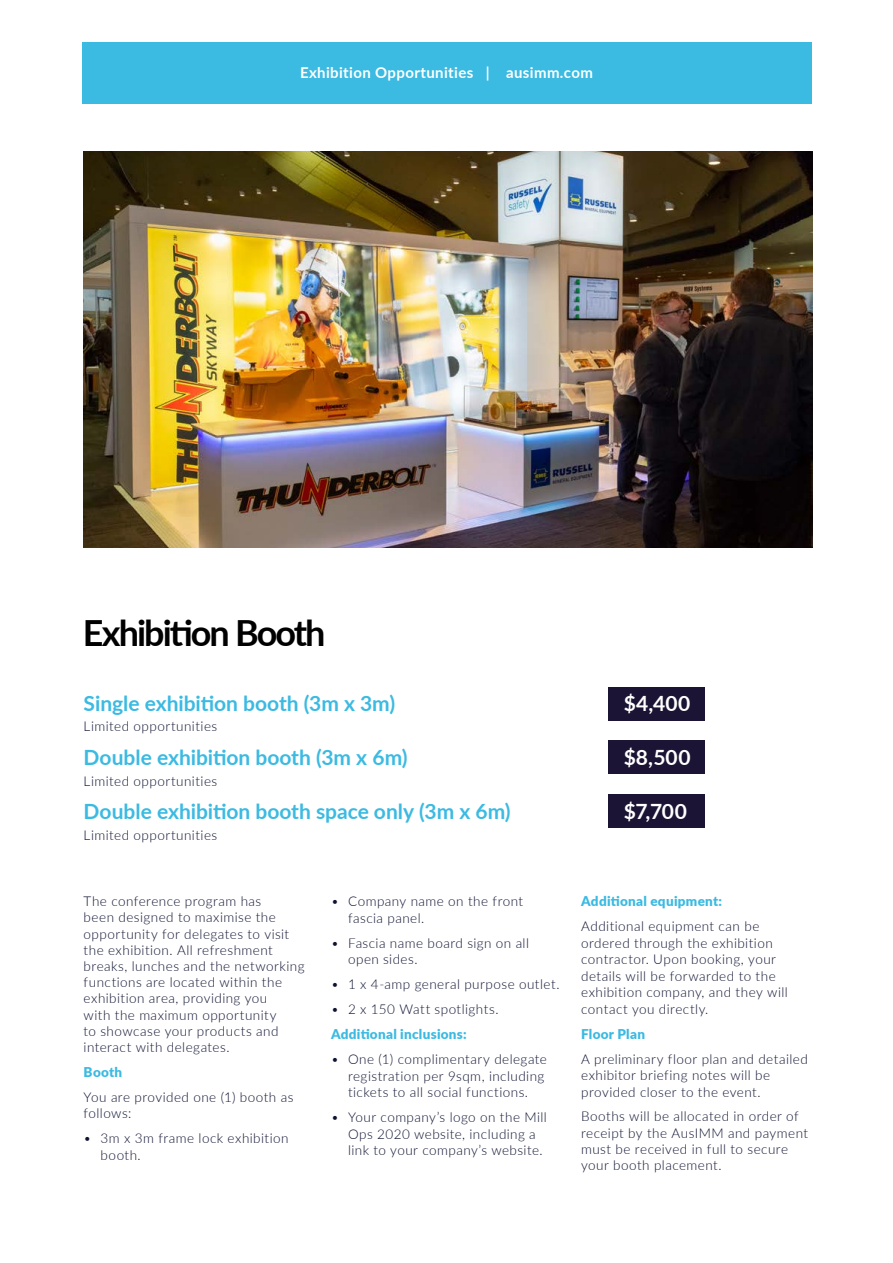
<style>
.page{position:relative;width:893px;height:1263px;background:#fff}
.page>*{position:absolute;margin:0;border:0;box-sizing:border-box;transform-origin:0 0}
.t1{font:700 36px "Lato";letter-spacing:-.055em;color:#000}
.t2{font:700 21px "Lato";color:#3bbae2}
.t3{font:700 21px "Lato";letter-spacing:.02em;color:#fff}
.t4{font:700 15px "Lato";letter-spacing:.025em;color:#fff}
.t5{font:300 13.5px/16.5px "Lato";letter-spacing:.035em;color:#0e1231}
.t6{font:900 13.5px "Lato";letter-spacing:.02em;color:#3bbae2}
</style>
<div class="page">
<div style="left:82px;top:43px;width:729px;height:61px;background:#3bbae2"></div>
<div style="left:608px;top:687px;width:97px;height:33px;background:#1b1434"></div>
<div style="left:608px;top:741px;width:97px;height:33px;background:#1b1434"></div>
<div style="left:608px;top:794px;width:97px;height:33px;background:#1b1434"></div>
<img style="left:84px;top:152px;width:728px;height:396px">
<p class="t4" style="left:300px;top:61px;width:294px">Exhibition Opportunities | ausimm.com</p>
<h1 class="t1" style="left:83px;top:606px;width:244px">Exhibition Booth</h1>
<h2 class="t2" style="left:84px;top:688px;width:313px">Single exhibition booth (3m x 3m)</h2>
<h2 class="t3" style="left:624px;top:688px;width:68px">$4,400</h2>
<p class="t5" style="left:84px;top:718px;width:135px">Limited opportunities</p>
<h2 class="t2" style="left:84px;top:742px;width:325px">Double exhibition booth (3m x 6m)</h2>
<h2 class="t3" style="left:624px;top:742px;width:68px">$8,500</h2>
<p class="t5" style="left:84px;top:772px;width:135px">Limited opportunities</p>
<h2 class="t2" style="left:84px;top:796px;width:428px">Double exhibition booth space only (3m x 6m)</h2>
<h2 class="t3" style="left:624px;top:796px;width:65px">$7,700</h2>
<p class="t5" style="left:84px;top:826px;width:135px">Limited opportunities</p>
<p class="t5" style="left:84px;top:893px;width:222px">The conference program has<br>been designed to maximise the opportunity for delegates to visit the exhibition. All refreshment breaks, lunches and the networking functions are located within the exhibition area, providing you<br>with the maximum opportunity<br>to showcase your products and interact with delegates.</p>
<p class="t6" style="left:84px;top:1062px;width:40px">Booth</p>
<p class="t5" style="left:84px;top:1088px;width:211px">You are provided one (1) booth as follows:</p>
<p class="t5" style="left:101px;top:1130px;width:189px;text-indent:-17px">• 3m x 3m frame lock exhibition booth.</p>
<p class="t5" style="left:348px;top:892px;width:177px;text-indent:-17px">• Company name on the front fascia panel.</p>
<p class="t5" style="left:348px;top:934px;width:182px;text-indent:-17px">• Fascia name board sign on all open sides.</p>
<p class="t5" style="left:331px;top:975px;width:230px">• 1 x 4-amp general purpose outlet.</p>
<p class="t5" style="left:331px;top:1000px;width:169px">• 2 x 150 Watt spotlights.</p>
<p class="t6" style="left:331px;top:1024px;width:137px">Additional inclusions:</p>
<p class="t5" style="left:348px;top:1050px;width:200px;text-indent:-17px">• One (1) complimentary delegate registration per 9sqm, including tickets to all social functions.</p>
<p class="t5" style="left:348px;top:1108px;width:200px;text-indent:-17px">• Your company’s logo on the Mill<br>Ops 2020 website, including a link to your company’s website.</p>
<p class="t6" style="left:581px;top:891px;width:143px">Additional equipment:</p>
<p class="t5" style="left:581px;top:917px;width:208px">Additional equipment can be ordered through the exhibition contractor. Upon booking, your details will be forwarded to the exhibition company, and they will contact you directly.</p>
<p class="t6" style="left:581px;top:1023px;width:65px">Floor Plan</p>
<p class="t5" style="left:581px;top:1050px;width:228px">A preliminary floor plan and detailed exhibitor briefing notes will be provided closer to the event.</p>
<p class="t5" style="left:581px;top:1108px;width:228px">Booths will be allocated in order of receipt by the AusIMM and payment must be received in full to secure your booth placement.</p>
</div>
